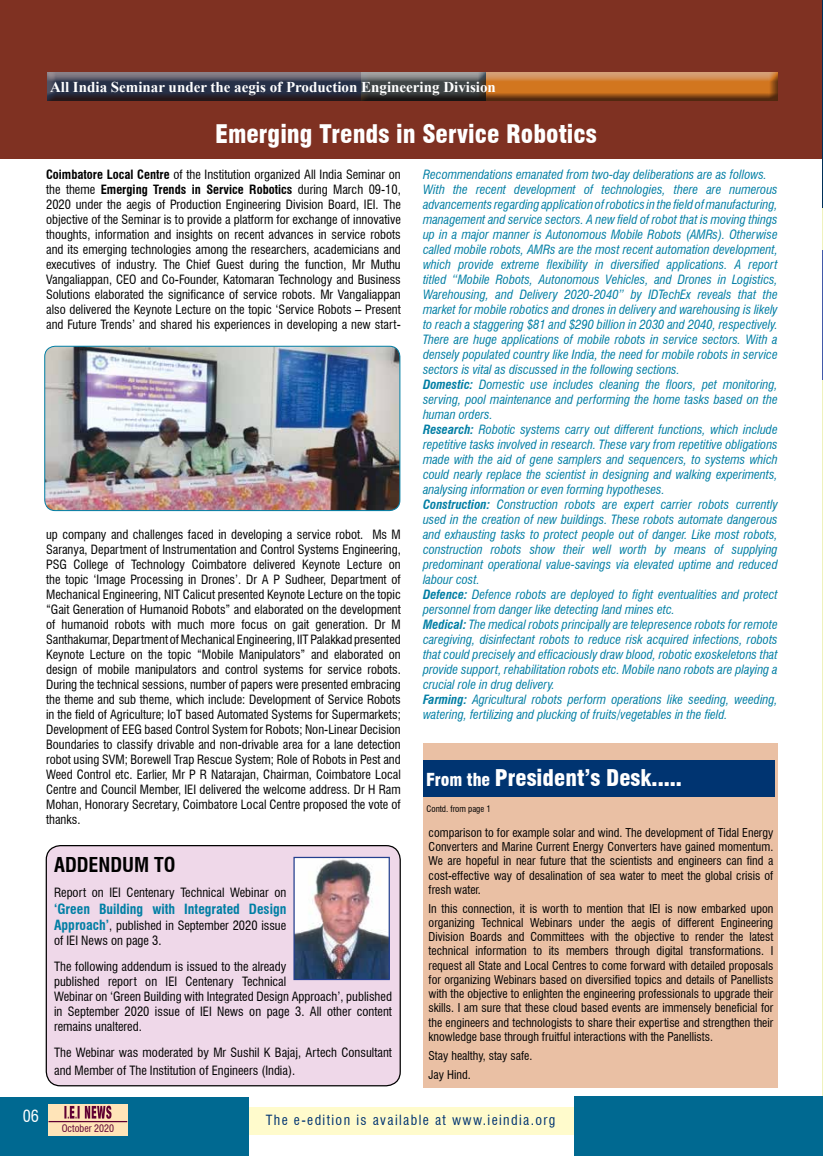
<style>
.page{position:relative;width:823px;height:1156px;background:#fff}
.page>*{position:absolute;margin:0;border:0;box-sizing:border-box;transform-origin:0 0}
.t1{font:900 condensed 25px "Swiss 721 BT";color:#fff}
.t2{font:900 condensed 22.5px "Swiss 721 BT";color:#fff}
.t3{font:700 condensed 20px "Swiss 721 BT";color:#000}
.t4{font:condensed 16.25px "Swiss 721 BT";color:#fff}
.t5{font:700 15px "Times New Roman";color:#fff}
.t6{font:condensed 13.75px "Swiss 721 BT";letter-spacing:.1em;color:#003471}
.t7{font:700 condensed 13.75px "Swiss 721 BT";color:#007ea4}
.t8{font:condensed 12.5px/15px "Swiss 721 BT";color:#000}
.t9{font:italic condensed 12.5px/15px "Swiss 721 BT";color:#007ea4}
.t10{font:condensed 11.88px/14.2px "Swiss 721 BT";color:#000;text-align:justify}
.t11{font:condensed 10px "Swiss 721 BT";color:#600032}
.t12{font:condensed 8.75px "Swiss 721 BT";color:#000}
.s1{font-weight:700}
.s2{font-weight:700;font-size:13.75px;color:#007ea4}
.s3{font-size:17.5px}
</style>
<div class="page">
<div style="left:422px;top:743px;width:355px;height:344px;background:#eac0a4"></div>
<hr style="left:822px;top:202px;width:1px;height:895px;background:#eff2bc">
<div style="left:0;top:0;width:822px;height:158px;background:#7f3122"></div>
<div style="left:359px;top:67px;width:419px;height:31px;background:#fff;opacity:.75"></div>
<div style="left:359px;top:73px;width:419px;height:29px;background:#000;opacity:.75"></div>
<div style="left:43px;top:67px;width:444px;height:34px;background:#7f3122"></div>
<div style="left:43px;top:72px;width:444px;height:30px;background:#000;opacity:.75"></div>
<div style="left:243px;top:1107px;width:337px;height:27px;background:#fffbcc"></div>
<div style="left:0;top:1097px;width:248px;height:58px;background:#006991"></div>
<div style="left:48px;top:1103px;width:80px;height:32px;background:#ffe4b8"></div>
<svg style="left:64px;top:1105px;width:47px;height:13px"></svg>
<hr style="left:48px;top:1120px;width:79px;height:1px;background:#600032">
<div style="left:574px;top:1096px;width:248px;height:59px;background:#006991"></div>
<img style="left:45px;top:346px;width:354px;height:164px">
<div style="left:44px;top:346px;width:356px;height:165px;border:1px solid #007ea4;border-radius:10px"></div>
<hr style="left:822px;top:0;width:1px;height:208px;background:#003058">
<hr style="left:822px;top:250px;width:1px;height:130px;background:#425aa9">
<div style="left:46px;top:845px;width:354px;height:240px;background:#efd8e9;border-radius:14px"></div>
<div style="left:46px;top:844px;width:354px;height:242px;border:1px solid #000;border-radius:14px"></div>
<img style="left:295px;top:858px;width:92px;height:119px">
<div style="left:293px;top:856px;width:96px;height:123px;border:1px solid #25408f"></div>
<div style="left:422px;top:760px;width:352px;height:36px;background:#003471"></div>
<p class="t5" style="left:50px;top:76px;width:447px">All India Seminar under the aegis of Production Engineering Division</p>
<h1 class="t1" style="left:215px;top:119px;width:383px">Emerging Trends in Service Robotics</h1>
<p class="t8" style="left:46px;top:167px;width:356px;text-align:justify"><span class="s1">Coimbatore Local Centre</span> of the Institution organized All India Seminar on the theme <span class="s1">Emerging Trends in Service Robotics</span> during March 09-10, 2020 under the aegis of Production Engineering Division Board, IEI. The objective of the Seminar is to provide a platform for exchange of innovative thoughts, information and insights on recent advances in service robots and its emerging technologies among the researchers, academicians and executives of industry. The Chief Guest during the function, Mr Muthu Vangaliappan, CEO and Co-Founder, Katomaran Technology and Business Solutions elaborated the significance of service robots. Mr Vangaliappan also delivered the Keynote Lecture on the topic ‘Service Robots – Present and Future Trends’ and shared his experiences in developing a new start-</p>
<p class="t8" style="left:46px;top:527px;width:356px;text-align:justify">up company and challenges faced in developing a service robot. Ms M Saranya, Department of Instrumentation and Control Systems Engineering, PSG College of Technology Coimbatore delivered Keynote Lecture on the topic ‘Image Processing in Drones’. Dr A P Sudheer, Department of Mechanical Engineering, NIT Calicut presented Keynote Lecture on the topic “Gait Generation of Humanoid Robots” and elaborated on the development of humanoid robots with much more focus on gait generation. Dr M Santhakumar, Department of Mechanical Engineering, IIT Palakkad presented Keynote Lecture on the topic “Mobile Manipulators” and elaborated on design of mobile manipulators and control systems for service robots.<br>During the technical sessions, number of papers were presented embracing the theme and sub theme, which include: Development of Service Robots in the field of Agriculture; IoT based Automated Systems for Supermarkets; Development of EEG based Control System for Robots; Non-Linear Decision Boundaries to classify drivable and non-drivable area for a lane detection robot using SVM; Borewell Trap Rescue System; Role of Robots in Pest and Weed Control etc. Earlier, Mr P R Natarajan, Chairman, Coimbatore Local Centre and Council Member, IEI delivered the welcome address. Dr H Ram Mohan, Honorary Secretary, Coimbatore Local Centre proposed the vote of thanks.</p>
<h3 class="t3" style="left:54px;top:852px;width:123px">ADDENDUM TO</h3>
<p class="t8" style="left:54px;top:884px;width:233px">Report on IEI Centenary Technical Webinar on</p>
<p class="t7" style="left:54px;top:900px;width:234px">‘Green Building with Integrated Design</p>
<p class="t8" style="left:54px;top:917px;width:234px"><span class="s2">Approach’</span>, published in September 2020 issue of IEI News on page 3.</p>
<p class="t8" style="left:54px;top:958px;width:339px">The following addendum is issued to the already<br>published report on IEI Centenary Technical<br>Webinar on ‘Green Building with Integrated Design Approach’, published in September 2020 issue of IEI News on page 3. All other content remains unaltered.</p>
<p class="t8" style="left:54px;top:1042px;width:339px;line-height:18px">The Webinar was moderated by Mr Sushil K Bajaj, Artech Consultant and Member of The Institution of Engineers (India).</p>
<p class="t9" style="left:423px;top:167px;width:356px">Recommendations emanated from two-day deliberations are as follows.<br>With the recent development of technologies, there are numerous advancements regarding application of robotics in the field of manufacturing, management and service sectors. A new field of robot that is moving things up in a major manner is Autonomous Mobile Robots (AMRs). Otherwise called mobile robots, AMRs are the most recent automation development, which provide extreme flexibility in diversified applications. A report titled “Mobile Robots, Autonomous Vehicles, and Drones in Logistics, Warehousing, and Delivery 2020-2040” by IDTechEx reveals that the market for mobile robotics and drones in delivery and warehousing is likely to reach a staggering $81 and $290 billion in 2030 and 2040, respectively.<br>There are huge applications of mobile robots in service sectors. With a densely populated country like India, the need for mobile robots in service sectors is vital as discussed in the following sections.<br><span class="s1">Domestic:</span> Domestic use includes cleaning the floors, pet monitoring, serving, pool maintenance and performing the home tasks based on the human orders.<br><span class="s1">Research:</span> Robotic systems carry out different functions, which include repetitive tasks involved in research. These vary from repetitive obligations made with the aid of gene samplers and sequencers, to systems which could nearly replace the scientist in designing and walking experiments, analysing information or even forming hypotheses.<br><span class="s1">Construction:</span> Construction robots are expert carrier robots currently used in the creation of new buildings. These robots automate dangerous and exhausting tasks to protect people out of danger. Like most robots, construction robots show their well worth by means of supplying predominant operational value-savings via elevated uptime and reduced labour cost.<br><span class="s1">Defence:</span> Defence robots are deployed to fight eventualities and protect personnel from danger like detecting land mines etc.<br><span class="s1">Medical:</span> The medical robots principally are telepresence robots for remote caregiving, disinfectant robots to reduce risk acquired infections, robots that could precisely and efficaciously draw blood, robotic exoskeletons that provide support, rehabilitation robots etc. Mobile nano robots are playing a crucial role in drug delivery.<br><span class="s1">Farming:</span> Agricultural robots perform operations like seeding, weeding, watering, fertilizing and plucking of fruits/vegetables in the field.</p>
<h2 class="t2" style="left:426px;top:764px;width:257px"><span class="s3">From the</span> President’s Desk.....</h2>
<p class="t12" style="left:426px;top:803px;width:66px">Contd. from page 1</p>
<p class="t10" style="left:428px;top:825px;width:346px">comparison to for example solar and wind. The development of Tidal Energy Converters and Marine Current Energy Converters have gained momentum.<br>We are hopeful in near future that the scientists and engineers can find a cost-effective way of desalination of sea water to meet the global crisis of fresh water.</p>
<p class="t10" style="left:428px;top:901px;width:346px">In this connection, it is worth to mention that IEI is now embarked upon organizing Technical Webinars under the aegis of different Engineering Division Boards and Committees with the objective to render the latest technical information to its members through digital transformations. I request all State and Local Centres to come forward with detailed proposals for organizing Webinars based on diversified topics and details of Panellists with the objective to enlighten the engineering professionals to upgrade their skills. I am sure that these cloud based events are immensely beneficial for the engineers and technologists to share their expertise and strengthen their knowledge base through fruitful interactions with the Panellists.</p>
<p class="t10" style="left:428px;top:1045px;width:105px;line-height:18.9px">Stay healthy, stay safe.<br>Jay Hind.</p>
<h3 class="t4" style="left:23px;top:1106px;width:18px">06</h3>
<p class="t6" style="left:265px;top:1111px;width:291px">The e-edition is available at www.ieindia.org</p>
<p class="t11" style="left:62px;top:1121px;width:54px">October 2020</p>
</div>
